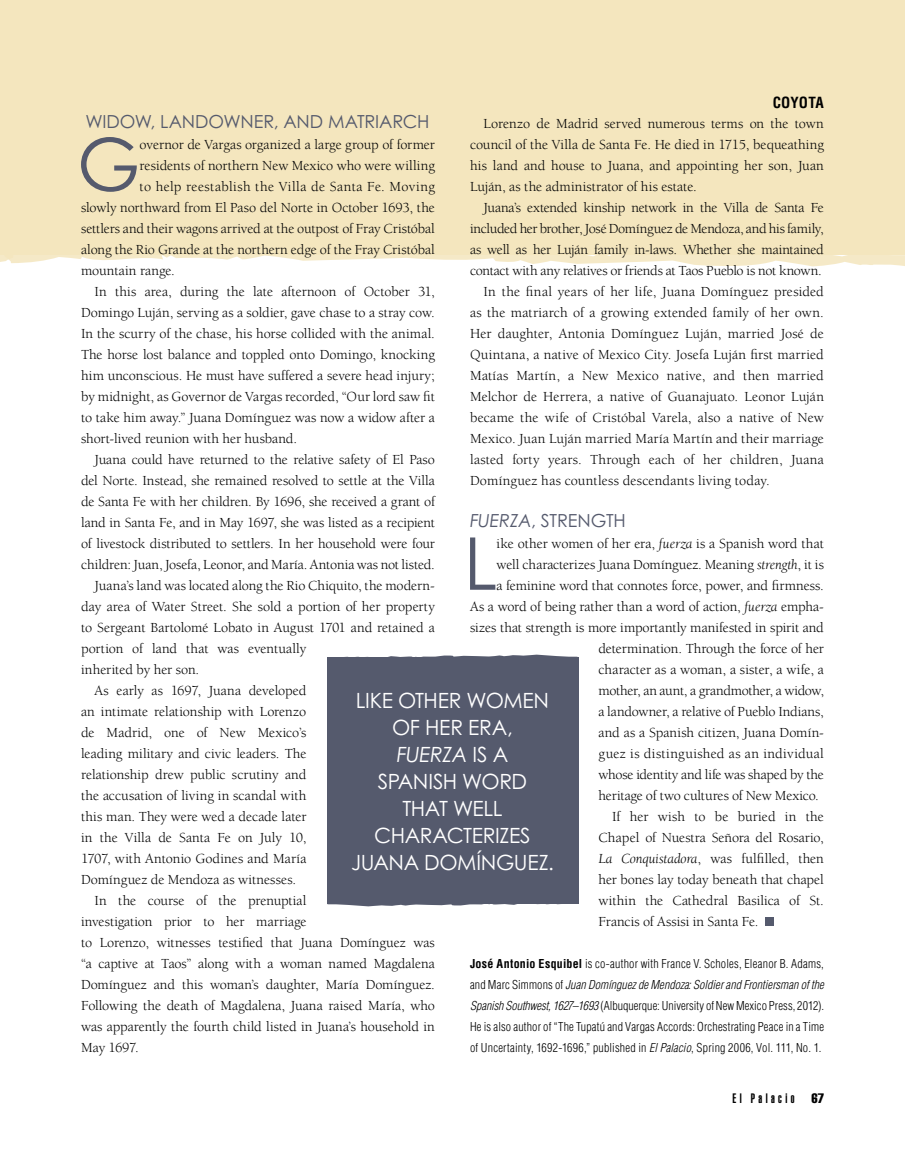
<style>
.page{position:relative;width:905px;height:1175px;background:#fff}
.page>*{position:absolute;margin:0;border:0;box-sizing:border-box;transform-origin:0 0}
.t1{font:72.75px "Century Gothic";color:#555a6d}
.t2{font:21px/27px "Century Gothic";letter-spacing:-.02em;color:#fff;text-align:center}
.t3{font:18px "Century Gothic";letter-spacing:-.01em;color:#555a6d}
.t4{font:700 condensed 15px "Helvetica";color:#000}
.t5{font:14.25px/21px "Berkeley";letter-spacing:-.005em;color:#000;text-align:justify}
.t6{font:14.25px "Berkeley";letter-spacing:-.025em;color:#000}
.t7{font:14.25px "Berkeley";letter-spacing:.015em;color:#000}
.t8{font:14.25px "Berkeley";letter-spacing:.02em;color:#000}
.t9{font:14.25px "Berkeley";letter-spacing:.025em;color:#000}
.t10{font:900 extra-condensed 13.5px "Helvetica";letter-spacing:.25em;color:#000}
.t11{font:extra-condensed 13.5px "Helvetica";color:#000}
.t12{font:300 condensed 12px/21px "Helvetica";letter-spacing:.02em;color:#000;text-align:justify}
.s1{font-style:italic}
.s2{font-weight:700}
</style>
<div class="page">
<div style="left:0;top:0;width:904px;height:255px;background:#f4e6be"></div>
<svg style="left:0;top:255px;width:904px;height:12px"></svg>
<div style="left:765px;top:917px;width:8px;height:9px;background:#555a6d"></div>
<div style="left:327px;top:657px;width:251px;height:247px;background:#555a6d"></div>
<svg style="left:345px;top:654px;width:232px;height:3px"></svg>
<svg style="left:327px;top:904px;width:233px;height:2px"></svg>
<p class="t4" style="left:772px;top:93px;width:53px">COYOTA</p>
<p class="t3" style="left:85px;top:110px;width:345px">WIDOW, LANDOWNER, AND MATRIARCH</p>
<h1 class="t1" style="left:77px;top:120px;width:65px">G</h1>
<p class="t5" style="left:140px;top:134px;width:297px">overnor de Vargas organized a large group of former</p>
<p class="t5" style="left:470px;top:113px;width:355px;text-indent:13px">Lorenzo de Madrid served numerous terms on the town council of the Villa de Santa Fe. He died in 1715, bequeathing his land and house to Juana, and appointing her son, Juan Luján, as the administrator of his estate.</p>
<p class="t5" style="left:483px;top:197px;width:342px">Juana’s extended kinship network in the Villa de Santa Fe</p>
<p class="t6" style="left:470px;top:221px;width:355px">included her brother, José Domínguez de Mendoza, and his family,</p>
<p class="t5" style="left:470px;top:239px;width:355px">as well as her Luján family in-laws. Whether she maintained</p>
<p class="t6" style="left:470px;top:263px;width:353px">contact with any relatives or friends at Taos Pueblo is not known.</p>
<p class="t7" style="left:483px;top:284px;width:342px">In the final years of her life, Juana Domínguez presided</p>
<p class="t5" style="left:470px;top:302px;width:355px">as the matriarch of a growing extended family of her own.</p>
<p class="t5" style="left:470px;top:323px;width:355px">Her daughter, Antonia Domínguez Luján, married José de</p>
<p class="t7" style="left:470px;top:347px;width:355px">Quintana, a native of Mexico City. Josefa Luján first married</p>
<p class="t8" style="left:470px;top:368px;width:355px">Matías Martín, a New Mexico native, and then married</p>
<p class="t5" style="left:470px;top:386px;width:355px">Melchor de Herrera, a native of Guanajuato. Leonor Luján</p>
<p class="t5" style="left:470px;top:407px;width:355px">became the wife of Cristóbal Varela, also a native of New</p>
<p class="t8" style="left:470px;top:431px;width:355px">Mexico. Juan Luján married María Martín and their marriage</p>
<p class="t5" style="left:470px;top:449px;width:355px">lasted forty years. Through each of her children, Juana</p>
<p class="t7" style="left:470px;top:473px;width:301px">Domínguez has countless descendants living today.</p>
<p class="t3" style="left:470px;top:509px;width:157px"><span class="s1">FUERZA</span>, STRENGTH</p>
<h1 class="t1" style="left:463px;top:519px;width:35px">L</h1>
<p class="t5" style="left:496px;top:533px;width:329px">ike other women of her era, <span class="s1">fuerza</span> is a Spanish word that</p>
<p class="t5" style="left:140px;top:155px;width:297px">residents of northern New Mexico who were willing</p>
<p class="t9" style="left:140px;top:179px;width:297px">to help reestablish the Villa de Santa Fe. Moving</p>
<p class="t5" style="left:81px;top:197px;width:355px">slowly northward from El Paso del Norte in October 1693, the</p>
<p class="t5" style="left:81px;top:218px;width:355px">settlers and their wagons arrived at the outpost of Fray Cristóbal</p>
<p class="t5" style="left:81px;top:239px;width:355px">along the Rio Grande at the northern edge of the Fray Cristóbal</p>
<p class="t5" style="left:81px;top:260px;width:95px">mountain range.</p>
<p class="t5" style="left:94px;top:281px;width:342px">In this area, during the late afternoon of October 31,</p>
<p class="t5" style="left:81px;top:302px;width:355px">Domingo Luján, serving as a soldier, gave chase to a stray cow.</p>
<p class="t5" style="left:81px;top:323px;width:355px">In the scurry of the chase, his horse collided with the animal.</p>
<p class="t5" style="left:81px;top:344px;width:355px">The horse lost balance and toppled onto Domingo, knocking</p>
<p class="t5" style="left:81px;top:365px;width:355px">him unconscious. He must have suffered a severe head injury;</p>
<p class="t5" style="left:81px;top:386px;width:355px">by midnight, as Governor de Vargas recorded, “Our lord saw fit</p>
<p class="t5" style="left:81px;top:407px;width:355px">to take him away.” Juana Domínguez was now a widow after a</p>
<p class="t5" style="left:81px;top:428px;width:218px">short-lived reunion with her husband.</p>
<p class="t5" style="left:94px;top:449px;width:342px">Juana could have returned to the relative safety of El Paso</p>
<p class="t5" style="left:81px;top:470px;width:355px">del Norte. Instead, she remained resolved to settle at the Villa</p>
<p class="t5" style="left:81px;top:491px;width:355px">de Santa Fe with her children. By 1696, she received a grant of</p>
<p class="t5" style="left:81px;top:512px;width:355px">land in Santa Fe, and in May 1697, she was listed as a recipient</p>
<p class="t5" style="left:81px;top:533px;width:355px">of livestock distributed to settlers. In her household were four</p>
<p class="t5" style="left:81px;top:554px;width:355px">children: Juan, Josefa, Leonor, and María. Antonia was not listed.</p>
<p class="t5" style="left:94px;top:575px;width:342px">Juana’s land was located along the Rio Chiquito, the modern-</p>
<p class="t5" style="left:81px;top:596px;width:355px">day area of Water Street. She sold a portion of her property</p>
<p class="t5" style="left:81px;top:617px;width:355px">to Sergeant Bartolomé Lobato in August 1701 and retained a</p>
<p class="t5" style="left:81px;top:638px;width:227px">portion of land that was eventually</p>
<p class="t5" style="left:81px;top:659px;width:120px">inherited by her son.</p>
<p class="t5" style="left:94px;top:680px;width:213px">As early as 1697, Juana developed</p>
<p class="t5" style="left:81px;top:701px;width:227px">an intimate relationship with Lorenzo</p>
<p class="t5" style="left:81px;top:722px;width:227px">de Madrid, one of New Mexico’s</p>
<p class="t5" style="left:81px;top:743px;width:227px">leading military and civic leaders. The</p>
<p class="t5" style="left:81px;top:764px;width:227px">relationship drew public scrutiny and</p>
<p class="t5" style="left:81px;top:785px;width:227px">the accusation of living in scandal with</p>
<p class="t5" style="left:81px;top:806px;width:227px">this man. They were wed a decade later</p>
<p class="t5" style="left:81px;top:827px;width:227px">in the Villa de Santa Fe on July 10,</p>
<p class="t5" style="left:81px;top:848px;width:227px">1707, with Antonio Godines and María</p>
<p class="t5" style="left:81px;top:869px;width:217px">Domínguez de Mendoza as witnesses.</p>
<p class="t5" style="left:94px;top:890px;width:213px">In the course of the prenuptial</p>
<p class="t5" style="left:81px;top:911px;width:227px">investigation prior to her marriage</p>
<p class="t5" style="left:81px;top:932px;width:355px">to Lorenzo, witnesses testified that Juana Domínguez was</p>
<p class="t5" style="left:81px;top:953px;width:355px">“a captive at Taos” along with a woman named Magdalena</p>
<p class="t5" style="left:81px;top:974px;width:355px">Domínguez and this woman’s daughter, María Domínguez.</p>
<p class="t5" style="left:81px;top:995px;width:355px">Following the death of Magdalena, Juana raised María, who</p>
<p class="t5" style="left:81px;top:1016px;width:355px">was apparently the fourth child listed in Juana’s household in</p>
<p class="t5" style="left:81px;top:1037px;width:59px">May 1697.</p>
<p class="t5" style="left:496px;top:554px;width:329px">well characterizes Juana Domínguez. Meaning <span class="s1">strength</span>, it is</p>
<p class="t5" style="left:496px;top:575px;width:329px">a feminine word that connotes force, power, and firmness.</p>
<p class="t5" style="left:470px;top:596px;width:355px">As a word of being rather than a word of action, <span class="s1">fuerza</span> empha-</p>
<p class="t5" style="left:470px;top:617px;width:355px">sizes that strength is more importantly manifested in spirit and</p>
<p class="t5" style="left:598px;top:638px;width:227px">determination. Through the force of her</p>
<p class="t5" style="left:598px;top:659px;width:227px">character as a woman, a sister, a wife, a</p>
<p class="t6" style="left:598px;top:683px;width:227px">mother, an aunt, a grandmother, a widow,</p>
<p class="t5" style="left:598px;top:701px;width:227px">a landowner, a relative of Pueblo Indians,</p>
<p class="t5" style="left:598px;top:722px;width:227px">and as a Spanish citizen, Juana Domín-</p>
<p class="t9" style="left:598px;top:746px;width:227px">guez is distinguished as an individual</p>
<p class="t5" style="left:598px;top:764px;width:227px">whose identity and life was shaped by the</p>
<p class="t5" style="left:598px;top:785px;width:222px">heritage of two cultures of New Mexico.</p>
<p class="t5" style="left:612px;top:806px;width:213px">If her wish to be buried in the</p>
<p class="t5" style="left:598px;top:827px;width:227px">Chapel of Nuestra Señora del Rosario,</p>
<p class="t5" style="left:598px;top:848px;width:227px"><span class="s1">La Conquistadora</span>, was fulfilled, then</p>
<p class="t5" style="left:598px;top:869px;width:227px">her bones lay today beneath that chapel</p>
<p class="t5" style="left:598px;top:890px;width:227px">within the Cathedral Basilica of St.</p>
<p class="t5" style="left:598px;top:911px;width:162px">Francis of Assisi in Santa Fe.</p>
<p class="t12" style="left:470px;top:953px;width:355px"><span class="s2">José Antonio Esquibel</span> is co-author with France V. Scholes, Eleanor B. Adams, and Marc Simmons of <span class="s1">Juan Domínguez de Mendoza: Soldier and Frontiersman of the Spanish Southwest, 1627–1693</span> (Albuquerque: University of New Mexico Press, 2012).<br>He is also author of “The Tupatú and Vargas Accords: Orchestrating Peace in a Time of Uncertainty, 1692-1696,” published in <span class="s1">El Palacio</span>, Spring 2006, Vol. 111, No. 1.</p>
<h2 class="t2" style="left:351px;top:686px;width:204px">LIKE OTHER WOMEN<br>OF HER ERA,<br><span class="s1">FUERZA</span> IS A<br>SPANISH WORD<br>THAT WELL<br>CHARACTERIZES<br>JUANA DOMÍNGUEZ.</h2>
<p class="t10" style="left:732px;top:1090px;width:63px">El Palacio</p>
<p class="t11" style="left:811px;top:1089px;width:14px">67</p>
</div>
